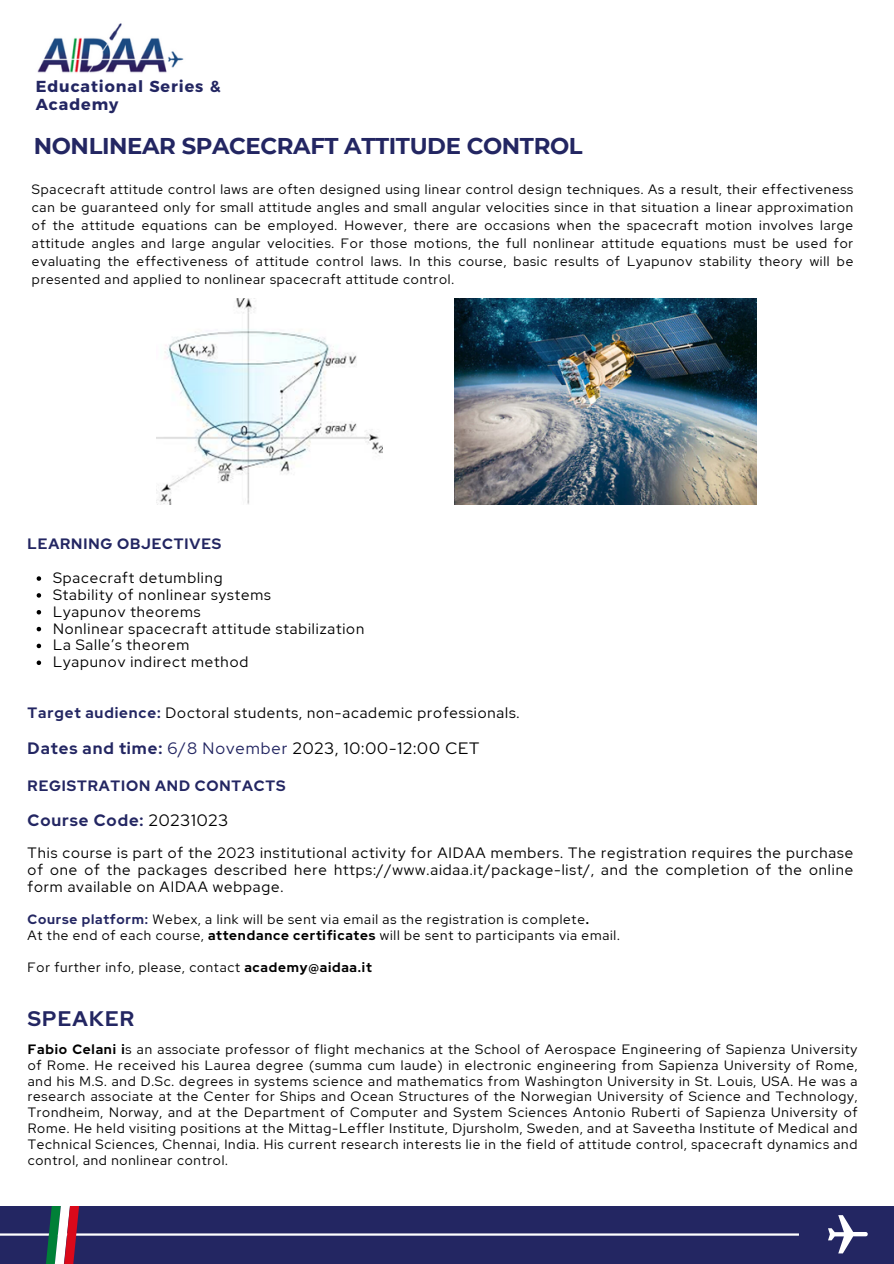
<style>
.page{position:relative;width:894px;height:1264px;background:#fff}
.page>*{position:absolute;margin:0;border:0;box-sizing:border-box;transform-origin:0 0}
.t1{font:700 22.8px "Montserrat";letter-spacing:-.015em;color:#232662}
.t2{font:700 21px "Red Hat Display";letter-spacing:.06em;color:#232662}
.t3{font:16.5px "Red Hat Display";letter-spacing:.06em;color:#000}
.t4{font:700 16.5px "Red Hat Display";letter-spacing:.055em;color:#232662}
.t5{font:700 15.9px/18px "Montserrat";letter-spacing:.055em;color:#232662}
.t6{font:15px/16.8px "Red Hat Display";letter-spacing:.06em;color:#000;text-align:justify}
.t7{font:700 15px "Red Hat Display";letter-spacing:.06em;color:#232662}
.t8{font:13.5px/15.8px "Red Hat Display";letter-spacing:.06em;color:#000;text-align:justify}
.s1{font-weight:700;color:#232662}
.s2{color:#232662}
.s3{font-weight:400;color:#000}
.s4{font-weight:700}
</style>
<div class="page">
<img style="left:37px;top:23px;width:147px;height:50px">
<div style="left:0;top:1205px;width:893px;height:58px;background:#232662"></div>
<hr style="left:0;top:1233px;width:798px;height:2px;background:#fff">
<svg style="left:37px;top:1205px;width:49px;height:58px"></svg>
<svg style="left:828px;top:1215px;width:40px;height:38px"></svg>
<img style="left:454px;top:299px;width:302px;height:206px">
<img style="left:156px;top:299px;width:226px;height:206px">
<svg style="left:37px;top:576px;width:4px;height:5px"></svg>
<svg style="left:37px;top:593px;width:4px;height:4px"></svg>
<svg style="left:37px;top:610px;width:4px;height:4px"></svg>
<svg style="left:37px;top:627px;width:4px;height:4px"></svg>
<svg style="left:37px;top:643px;width:4px;height:5px"></svg>
<svg style="left:37px;top:660px;width:4px;height:5px"></svg>
<p class="t5" style="left:36px;top:76px;width:186px">Educational Series &amp;<br>Academy</p>
<p class="t1" style="left:34px;top:132px;width:550px">NONLINEAR SPACECRAFT ATTITUDE CONTROL</p>
<p class="t8" style="left:32px;top:180px;width:822px;line-height:18px">Spacecraft attitude control laws are often designed using linear control design techniques. As a result, their effectiveness can be guaranteed only for small attitude angles and small angular velocities since in that situation a linear approximation of the attitude equations can be employed. However, there are occasions when the spacecraft motion involves large attitude angles and large angular velocities. For those motions, the full nonlinear attitude equations must be used for evaluating the effectiveness of attitude control laws. In this course, basic results of Lyapunov stability theory will be presented and applied to nonlinear spacecraft attitude control.</p>
<p class="t7" style="left:28px;top:534px;width:195px">LEARNING OBJECTIVES</p>
<p class="t6" style="left:53px;top:569px;width:171px">Spacecraft detumbling</p>
<p class="t6" style="left:53px;top:586px;width:219px">Stability of nonlinear systems</p>
<p class="t6" style="left:53px;top:603px;width:149px">Lyapunov theorems</p>
<p class="t6" style="left:53px;top:620px;width:312px">Nonlinear spacecraft attitude stabilization</p>
<p class="t6" style="left:53px;top:636px;width:138px">La Salle’s theorem</p>
<p class="t6" style="left:53px;top:653px;width:196px">Lyapunov indirect method</p>
<p class="t6" style="left:28px;top:704px;width:493px"><span class="s1">Target audience:</span> Doctoral students, non-academic professionals.</p>
<p class="t3" style="left:28px;top:737px;width:453px"><span class="s1">Dates and time:</span> <span class="s2">6/8 November</span> 2023, 10:00-12:00 CET</p>
<p class="t7" style="left:28px;top:775px;width:259px">REGISTRATION AND CONTACTS</p>
<p class="t4" style="left:28px;top:808px;width:202px">Course Code: <span class="s3">20231023</span></p>
<p class="t6" style="left:28px;top:844px;width:826px">This course is part of the 2023 institutional activity for AIDAA members. The registration requires the purchase of one of the packages described here https://www.aidaa.it/package-list/, and the completion of the online form available on AIDAA webpage.</p>
<p class="t8" style="left:28px;top:911px;width:562px"><span class="s1">Course platform:</span> Webex, a link will be sent via email as the registration is complete<span class="s4">.</span></p>
<p class="t8" style="left:28px;top:927px;width:593px">At the end of each course, <span class="s4">attendance certificates</span> will be sent to participants via email.</p>
<p class="t8" style="left:28px;top:958px;width:345px">For further info, please, contact <span class="s4">academy@aidaa.it</span></p>
<p class="t2" style="left:28px;top:1005px;width:108px">SPEAKER</p>
<p class="t8" style="left:28px;top:1041px;width:831px"><span class="s4">Fabio Celani i</span>s an associate professor of flight mechanics at the School of Aerospace Engineering of Sapienza University of Rome. He received his Laurea degree (summa cum laude) in electronic engineering from Sapienza University of Rome, and his M.S. and D.Sc. degrees in systems science and mathematics from Washington University in St. Louis, USA. He was a research associate at the Center for Ships and Ocean Structures of the Norwegian University of Science and Technology, Trondheim, Norway, and at the Department of Computer and System Sciences Antonio Ruberti of Sapienza University of Rome. He held visiting positions at the Mittag-Leffler Institute, Djursholm, Sweden, and at Saveetha Institute of Medical and Technical Sciences, Chennai, India. His current research interests lie in the field of attitude control, spacecraft dynamics and control, and nonlinear control.</p>
</div>
